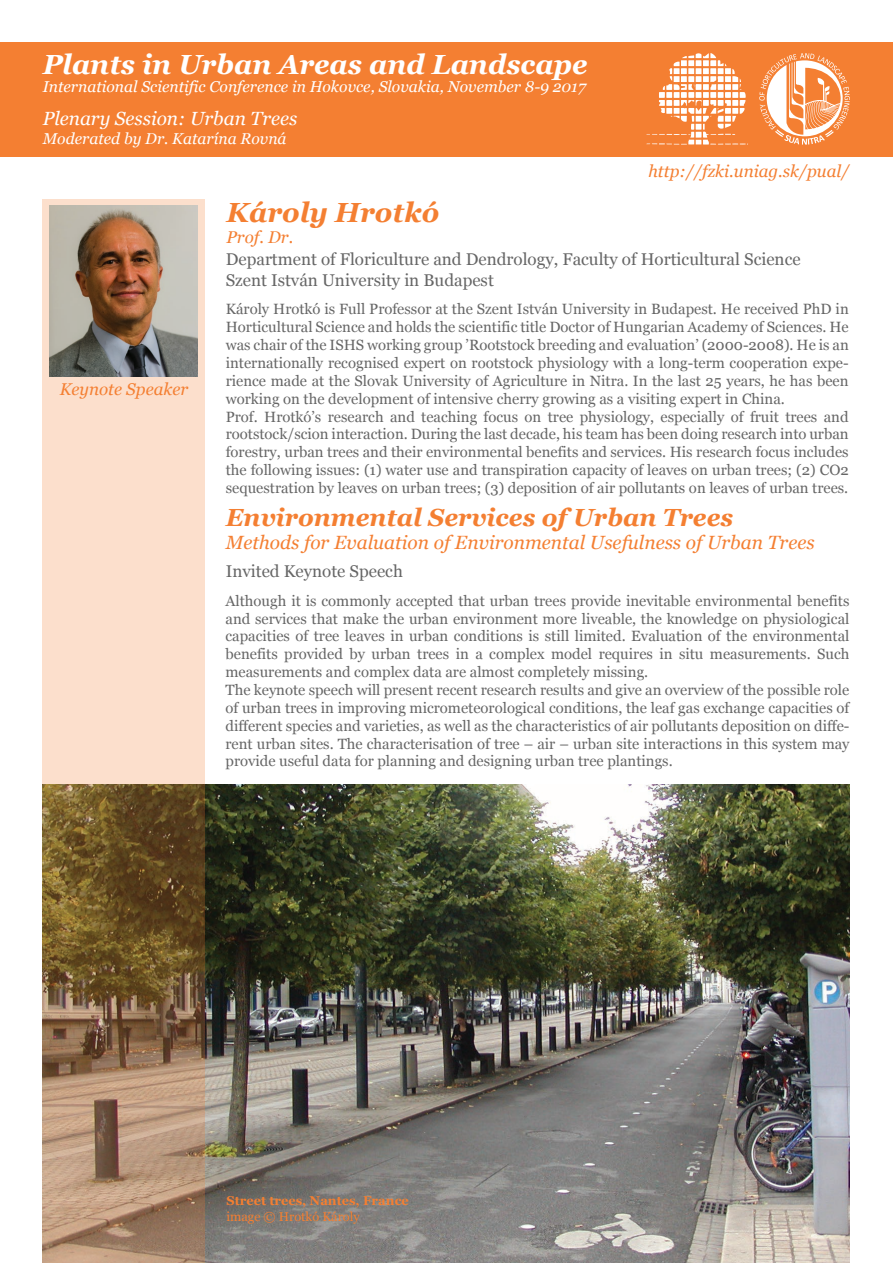
<style>
.page{position:relative;width:893px;height:1263px;background:#fff}
.page>*{position:absolute;margin:0;border:0;box-sizing:border-box;transform-origin:0 0}
.t1{font:italic 700 27.6px "Georgia";color:#fff}
.t2{font:italic 700 27.6px "Georgia";color:#f47f32}
.t3{font:italic 700 24.75px "Georgia";color:#f47f32}
.t4{font:italic 19.2px "Georgia";color:#f47f32}
.t5{font:italic 19.05px "Georgia";color:#fff}
.t6{font:16.95px/20.4px "Georgia";color:#666}
.t7{font:italic 16.95px "Georgia";color:#f47f32}
.t8{font:italic 15.75px "Georgia";color:#fff}
.t9{font:14.85px/17.9px "Georgia";color:#666}
.t10{font:700 12.75px "Georgia";color:#f47f32}
.t11{font:12.75px "Georgia";color:#f47f32}
</style>
<div class="page">
<img style="left:205px;top:784px;width:644px;height:479px">
<svg style="left:43px;top:200px;width:162px;height:1063px;background:#bfa287"></svg>
<div style="left:0;top:43px;width:893px;height:114px;background:#f47f32"></div>
<svg style="left:759px;top:53px;width:91px;height:92px"></svg>
<svg style="left:646px;top:53px;width:102px;height:92px"></svg>
<img style="left:49px;top:205px;width:149px;height:172px">
<h1 class="t1" style="left:43px;top:46px;width:546px">Plants in Urban Areas and Landscape</h1>
<p class="t8" style="left:43px;top:77px;width:545px">International Scientific Conference in Hokovce, Slovakia, November 8-9 2017</p>
<p class="t5" style="left:43px;top:107px;width:256px">Plenary Session: Urban Trees</p>
<p class="t8" style="left:43px;top:129px;width:245px">Moderated by Dr. Katarína Rovná</p>
<p class="t7" style="left:648px;top:160px;width:202px">http://fzki.uniag.sk/pual/</p>
<p class="t7" style="left:60px;top:378px;width:130px">Keynote Speaker</p>
<h1 class="t2" style="left:226px;top:195px;width:214px">Károly Hrotkó</h1>
<p class="t7" style="left:226px;top:226px;width:68px">Prof. Dr.</p>
<p class="t6" style="left:226px;top:250px;width:576px">Department of Floriculture and Dendrology, Faculty of Horticultural Science<br>Szent István University in Budapest</p>
<p class="t9" style="left:226px;top:301px;width:624px">Károly Hrotkó is Full Professor at the Szent István University in Budapest. He received PhD in Horticultural Science and holds the scientific title Doctor of Hungarian Academy of Sciences. He was chair of the ISHS working group ’Rootstock breeding and evaluation’ (2000-2008). He is an internationally recognised expert on rootstock physiology with a long-term cooperation expe&shy;rience made at the Slovak University of Agriculture in Nitra. In the last 25 years, he has been working on the development of intensive cherry growing as a visiting expert in China.<br>Prof. Hrotkó’s research and teaching focus on tree physiology, especially of fruit trees and rootstock/scion interaction. During the last decade, his team has been doing research into urban forestry, urban trees and their environmental benefits and services. His research focus includes the following issues: (1) water use and transpiration capacity of leaves on urban trees; (2) CO2 sequestration by leaves on urban trees; (3) deposition of air pollutants on leaves of urban trees.</p>
<h2 class="t3" style="left:226px;top:502px;width:509px">Environmental Services of Urban Trees</h2>
<p class="t4" style="left:226px;top:530px;width:590px">Methods for Evaluation of Environmental Usefulness of Urban Trees</p>
<p class="t6" style="left:226px;top:561px;width:179px">Invited Keynote Speech</p>
<p class="t9" style="left:225px;top:592px;width:626px">Although it is commonly accepted that urban trees provide inevitable environmental benefits and services that make the urban environment more liveable, the knowledge on physiological capacities of tree leaves in urban conditions is still limited. Evaluation of the environmental benefits provided by urban trees in a complex model requires in situ measurements. Such measurements and complex data are almost completely missing.<br>The keynote speech will present recent research results and give an overview of the possible role of urban trees in improving micrometeorological conditions, the leaf gas exchange capacities of different species and varieties, as well as the characteristics of air pollutants deposition on diffe&shy;rent urban sites. The characterisation of tree – air – urban site interactions in this system may provide useful data for planning and designing urban tree plantings.</p>
<p class="t10" style="left:226px;top:1193px;width:184px">Street trees, Nantes, France</p>
<p class="t11" style="left:226px;top:1208px;width:135px">image © Hrotkó Károly</p>
</div>
